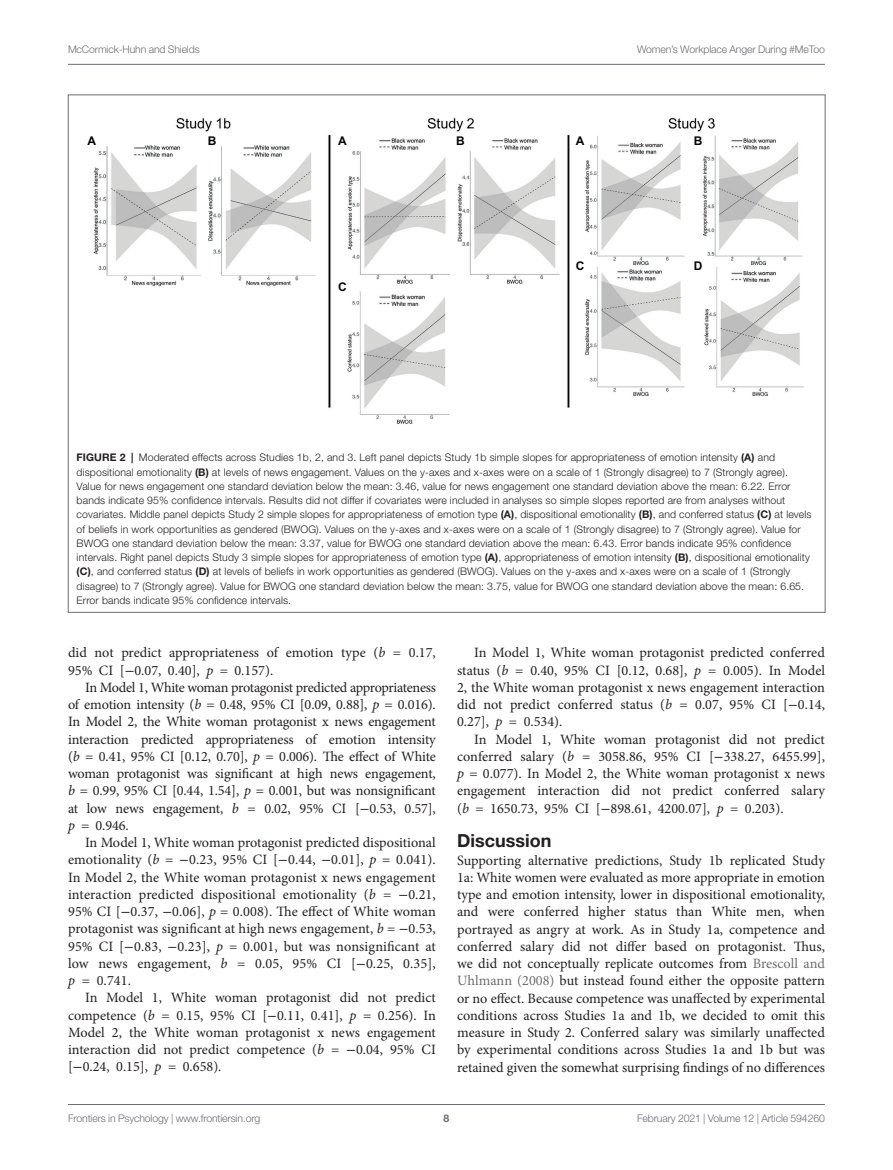
<style>
.page{position:relative;width:893px;height:1170px;background:#fff}
.page>*{position:absolute;margin:0;border:0;box-sizing:border-box;transform-origin:0 0}
.HEAD_2{font:700 18px "Helvetica Neue LT Std";color:#231f20}
.TEXT{font:14.25px/17.2px "Minion Pro";color:#231f20;text-align:justify}
.TEXT_FLUSH{font:14.25px/17.2px "Minion Pro";letter-spacing:-.005em;color:#231f20;text-align:justify}
.t1{font:700 12px "Arial";color:#040503}
.FIG_LEG{font:300 10.5px/14.2px "Helvetica Neue LT Std";letter-spacing:.01em;color:#231f20}
.t2{font:300 10.5px "Helvetica Neue LT Std";letter-spacing:-.015em;color:#6c6d70}
.t3{font:700 10.5px "Helvetica Neue LT Std";color:#6c6d70}
.s1{font-weight:700}
.s2{font-style:italic}
.s3{font-family:"STIX General"}
.s4{color:#6c6d70}
</style>
<div class="page">
<hr style="left:68px;top:64px;width:757px;height:1px;background:#6c6d70">
<hr style="left:68px;top:1104px;width:757px;height:1px;background:#6c6d70">
<img style="left:93px;top:117px;width:711px;height:307px">
<p class="t2" style="left:68px;top:42px;width:133px">McCormick-Huhn and Shields</p>
<p class="t2" style="left:637px;top:42px;width:189px">Women’s Workplace Anger During #MeToo</p>
<p class="t1" style="left:87px;top:132px;width:10px">A</p>
<p class="t1" style="left:338px;top:132px;width:10px">A</p>
<p class="t1" style="left:208px;top:132px;width:10px">B</p>
<p class="t1" style="left:456px;top:132px;width:10px">B</p>
<p class="t1" style="left:338px;top:279px;width:10px">C</p>
<p class="t1" style="left:576px;top:132px;width:10px">A</p>
<p class="t1" style="left:576px;top:258px;width:10px">C</p>
<p class="t1" style="left:694px;top:132px;width:10px">B</p>
<p class="t1" style="left:694px;top:258px;width:10px">D</p>
<p class="FIG_LEG" style="left:77px;top:450px;width:736px"><span class="s1">FIGURE 2 |</span> Moderated effects across Studies 1b, 2, and 3. Left panel depicts Study 1b simple slopes for appropriateness of emotion intensity <span class="s1">(A)</span> and dispositional emotionality <span class="s1">(B)</span> at levels of news engagement. Values on the y-axes and x-axes were on a scale of 1 (Strongly disagree) to 7 (Strongly agree).<br>Value for news engagement one standard deviation below the mean: 3.46, value for news engagement one standard deviation above the mean: 6.22. Error bands indicate 95% confidence intervals. Results did not differ if covariates were included in analyses so simple slopes reported are from analyses without covariates. Middle panel depicts Study 2 simple slopes for appropriateness of emotion type <span class="s1">(A)</span>, dispositional emotionality <span class="s1">(B)</span>, and conferred status <span class="s1">(C)</span> at levels of beliefs in work opportunities as gendered (BWOG). Values on the y-axes and x-axes were on a scale of 1 (Strongly disagree) to 7 (Strongly agree). Value for BWOG one standard deviation below the mean: 3.37, value for BWOG one standard deviation above the mean: 6.43. Error bands indicate 95% confidence intervals. Right panel depicts Study 3 simple slopes for appropriateness of emotion type <span class="s1">(A)</span>, appropriateness of emotion intensity <span class="s1">(B)</span>, dispositional emotionality <span class="s1">(C)</span>, and conferred status <span class="s1">(D)</span> at levels of beliefs in work opportunities as gendered (BWOG). Values on the y-axes and x-axes were on a scale of 1 (Strongly disagree) to 7 (Strongly agree). Value for BWOG one standard deviation below the mean: 3.75, value for BWOG one standard deviation above the mean: 6.65.<br>Error bands indicate 95% confidence intervals.</p>
<p class="TEXT" style="left:68px;top:644px;width:369px">did not predict appropriateness of emotion type (<span class="s2">b</span> = 0.17,<br>95% CI [<span class="s3">−</span>0.07, 0.40], <span class="s2">p</span> = 0.157).</p>
<p class="TEXT" style="left:68px;top:678px;width:369px;text-indent:17px">In Model 1, White woman protagonist predicted appropriateness of emotion intensity (<span class="s2">b</span> = 0.48, 95% CI [0.09, 0.88], <span class="s2">p</span> = 0.016).<br>In Model 2, the White woman protagonist x news engagement interaction predicted appropriateness of emotion intensity (<span class="s2">b</span> = 0.41, 95% CI [0.12, 0.70], <span class="s2">p</span> = 0.006). The effect of White woman protagonist was significant at high news engagement, <span class="s2">b</span> = 0.99, 95% CI [0.44, 1.54], <span class="s2">p</span> = 0.001, but was nonsignificant at low news engagement, <span class="s2">b</span> = 0.02, 95% CI [<span class="s3">−</span>0.53, 0.57], <span class="s2">p</span> = 0.946.</p>
<p class="TEXT" style="left:68px;top:833px;width:369px;text-indent:17px">In Model 1, White woman protagonist predicted dispositional emotionality (<span class="s2">b</span> = <span class="s3">−</span>0.23, 95% CI [<span class="s3">−</span>0.44, <span class="s3">−</span>0.01], <span class="s2">p</span> = 0.041).<br>In Model 2, the White woman protagonist x news engagement interaction predicted dispositional emotionality (<span class="s2">b</span> = <span class="s3">−</span>0.21, 95% CI [<span class="s3">−</span>0.37, <span class="s3">−</span>0.06], <span class="s2">p</span> = 0.008). The effect of White woman protagonist was significant at high news engagement, <span class="s2">b</span> = <span class="s3">−</span>0.53, 95% CI [<span class="s3">−</span>0.83, <span class="s3">−</span>0.23], <span class="s2">p</span> = 0.001, but was nonsignificant at low news engagement, <span class="s2">b</span> = 0.05, 95% CI [<span class="s3">−</span>0.25, 0.35], <span class="s2">p</span> = 0.741.</p>
<p class="TEXT" style="left:68px;top:989px;width:369px;text-indent:17px">In Model 1, White woman protagonist did not predict competence (<span class="s2">b</span> = 0.15, 95% CI [<span class="s3">−</span>0.11, 0.41], <span class="s2">p</span> = 0.256). In Model 2, the White woman protagonist x news engagement interaction did not predict competence (<span class="s2">b</span> = <span class="s3">−</span>0.04, 95% CI [<span class="s3">−</span>0.24, 0.15], <span class="s2">p</span> = 0.658).</p>
<p class="TEXT" style="left:457px;top:644px;width:369px;text-indent:17px">In Model 1, White woman protagonist predicted conferred status (<span class="s2">b</span> = 0.40, 95% CI [0.12, 0.68], <span class="s2">p</span> = 0.005). In Model 2, the White woman protagonist x news engagement interaction did not predict conferred status (<span class="s2">b</span> = 0.07, 95% CI [<span class="s3">−</span>0.14, 0.27], <span class="s2">p</span> = 0.534).</p>
<p class="TEXT" style="left:457px;top:730px;width:369px;text-indent:17px">In Model 1, White woman protagonist did not predict conferred salary (<span class="s2">b</span> = 3058.86, 95% CI [<span class="s3">−</span>338.27, 6455.99], <span class="s2">p</span> = 0.077). In Model 2, the White woman protagonist x news engagement interaction did not predict conferred salary (<span class="s2">b</span> = 1650.73, 95% CI [<span class="s3">−</span>898.61, 4200.07], <span class="s2">p</span> = 0.203).</p>
<p class="HEAD_2" style="left:457px;top:829px;width:96px">Discussion</p>
<p class="TEXT_FLUSH" style="left:457px;top:851px;width:369px">Supporting alternative predictions, Study 1b replicated Study 1a: White women were evaluated as more appropriate in emotion type and emotion intensity, lower in dispositional emotionality, and were conferred higher status than White men, when portrayed as angry at work. As in Study 1a, competence and conferred salary did not differ based on protagonist. Thus, we did not conceptually replicate outcomes from <span class="s4">Brescoll and Uhlmann (2008)</span> but instead found either the opposite pattern or no effect. Because competence was unaffected by experimental conditions across Studies 1a and 1b, we decided to omit this measure in Study 2. Conferred salary was similarly unaffected by experimental conditions across Studies 1a and 1b but was retained given the somewhat surprising findings of no differences</p>
<p class="t2" style="left:68px;top:1111px;width:194px">Frontiers in Psychology | www.frontiersin.org</p>
<p class="t3" style="left:444px;top:1111px;width:7px">8</p>
<p class="t2" style="left:637px;top:1111px;width:189px">February 2021 | Volume 12 | Article 594260</p>
</div>
